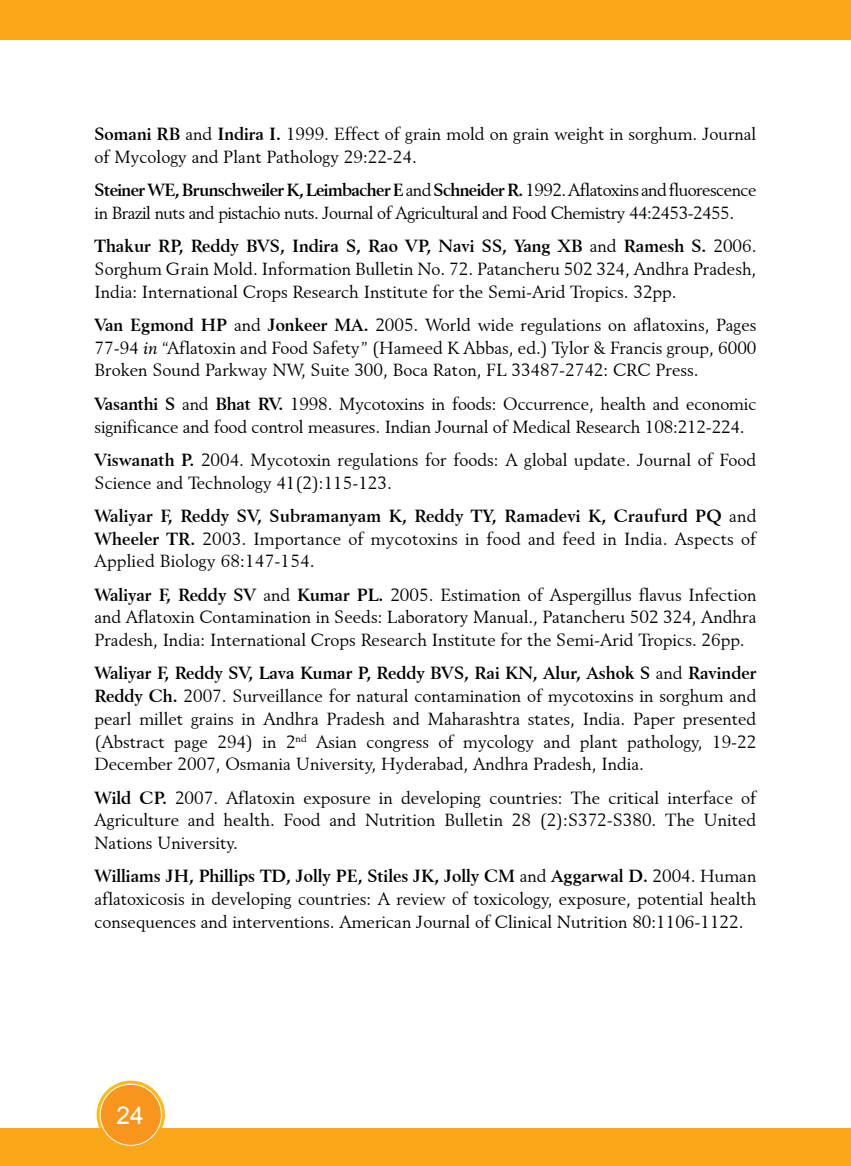
<style>
.page{position:relative;width:851px;height:1166px;background:#fff}
.page>*{position:absolute;margin:0;border:0;box-sizing:border-box;transform-origin:0 0}
.t1{font:24.5px "Arial";color:#fff}
.t2{font:17.5px/22.8px "Revival 565 BT";color:#000;text-align:justify}
.t3{font:17.5px/22.8px "Revival 565 BT";letter-spacing:-.03em;color:#000}
.s1{font-weight:700}
.s2{font-style:italic}
</style>
<div class="page">
<svg style="left:97px;top:1080px;width:68px;height:68px"></svg>
<div style="left:0;top:1128px;width:850px;height:38px;background:#faa819"></div>
<div style="left:100px;top:1084px;width:61px;height:61px;background:#f8951d;border-radius:50%"></div>
<div style="left:100px;top:1083px;width:62px;height:62px;border:1px solid #fff;border-radius:50%"></div>
<div style="left:0;top:0;width:850px;height:40px;background:#faa819"></div>
<p class="t2" style="left:94px;top:122px;width:663px"><span class="s1">Somani RB</span> and <span class="s1">Indira I.</span> 1999. Effect of grain mold on grain weight in sorghum. Journal of Mycology and Plant Pathology 29:22-24.</p>
<p class="t3" style="left:94px;top:178px;width:663px"><span class="s1">Steiner WE, Brunschweiler K, Leimbacher E</span> and <span class="s1">Schneider R.</span> 1992. Aflatoxins and fluorescence in Brazil nuts and pistachio nuts. Journal of Agricultural and Food Chemistry 44:2453-2455.</p>
<p class="t2" style="left:95px;top:234px;width:663px"><span class="s1">Thakur RP, Reddy BVS, Indira S, Rao VP, Navi SS, Yang XB</span> and <span class="s1">Ramesh S.</span> 2006.<br>Sorghum Grain Mold. Information Bulletin No. 72. Patancheru 502 324, Andhra Pradesh, India: International Crops Research Institute for the Semi-Arid Tropics. 32pp.</p>
<p class="t2" style="left:95px;top:313px;width:663px"><span class="s1">Van Egmond HP</span> and <span class="s1">Jonkeer MA.</span> 2005. World wide regulations on aflatoxins, Pages 77-94 <span class="s2">in</span> “Aflatoxin and Food Safety” (Hameed K Abbas, ed.) Tylor &amp; Francis group, 6000<br>Broken Sound Parkway NW, Suite 300, Boca Raton, FL 33487-2742: CRC Press.</p>
<p class="t2" style="left:95px;top:392px;width:663px"><span class="s1">Vasanthi S</span> and <span class="s1">Bhat RV.</span> 1998. Mycotoxins in foods: Occurrence, health and economic significance and food control measures. Indian Journal of Medical Research 108:212-224.</p>
<p class="t2" style="left:95px;top:448px;width:663px"><span class="s1">Viswanath P.</span> 2004. Mycotoxin regulations for foods: A global update. Journal of Food<br>Science and Technology 41(2):115-123.</p>
<p class="t2" style="left:95px;top:504px;width:663px"><span class="s1">Waliyar F, Reddy SV, Subramanyam K, Reddy TY, Ramadevi K, Craufurd PQ</span> and <span class="s1">Wheeler TR.</span> 2003. Importance of mycotoxins in food and feed in India. Aspects of Applied Biology 68:147-154.</p>
<p class="t2" style="left:94px;top:583px;width:663px"><span class="s1">Waliyar F, Reddy SV</span> and <span class="s1">Kumar PL.</span> 2005. Estimation of Aspergillus flavus Infection and Aflatoxin Contamination in Seeds: Laboratory Manual., Patancheru 502 324, Andhra Pradesh, India: International Crops Research Institute for the Semi-Arid Tropics. 26pp.</p>
<p class="t2" style="left:94px;top:661px;width:663px"><span class="s1">Waliyar F, Reddy SV, Lava Kumar P, Reddy BVS, Rai KN, Alur, Ashok S</span> and <span class="s1">Ravinder Reddy Ch.</span> 2007. Surveillance for natural contamination of mycotoxins in sorghum and pearl millet grains in Andhra Pradesh and Maharashtra states, India. Paper presented (Abstract page 294) in 2<sup>nd</sup> Asian congress of mycology and plant pathology, 19-22<br>December 2007, Osmania University, Hyderabad, Andhra Pradesh, India.</p>
<p class="t2" style="left:94px;top:786px;width:663px"><span class="s1">Wild CP.</span> 2007. Aflatoxin exposure in developing countries: The critical interface of Agriculture and health. Food and Nutrition Bulletin 28 (2):S372-S380. The United Nations University.</p>
<p class="t2" style="left:94px;top:864px;width:663px"><span class="s1">Williams JH, Phillips TD, Jolly PE, Stiles JK, Jolly CM</span> and <span class="s1">Aggarwal D.</span> 2004. Human aflatoxicosis in developing countries: A review of toxicology, exposure, potential health consequences and interventions. American Journal of Clinical Nutrition 80:1106-1122.</p>
<h1 class="t1" style="left:116px;top:1099px;width:29px">24</h1>
</div>
